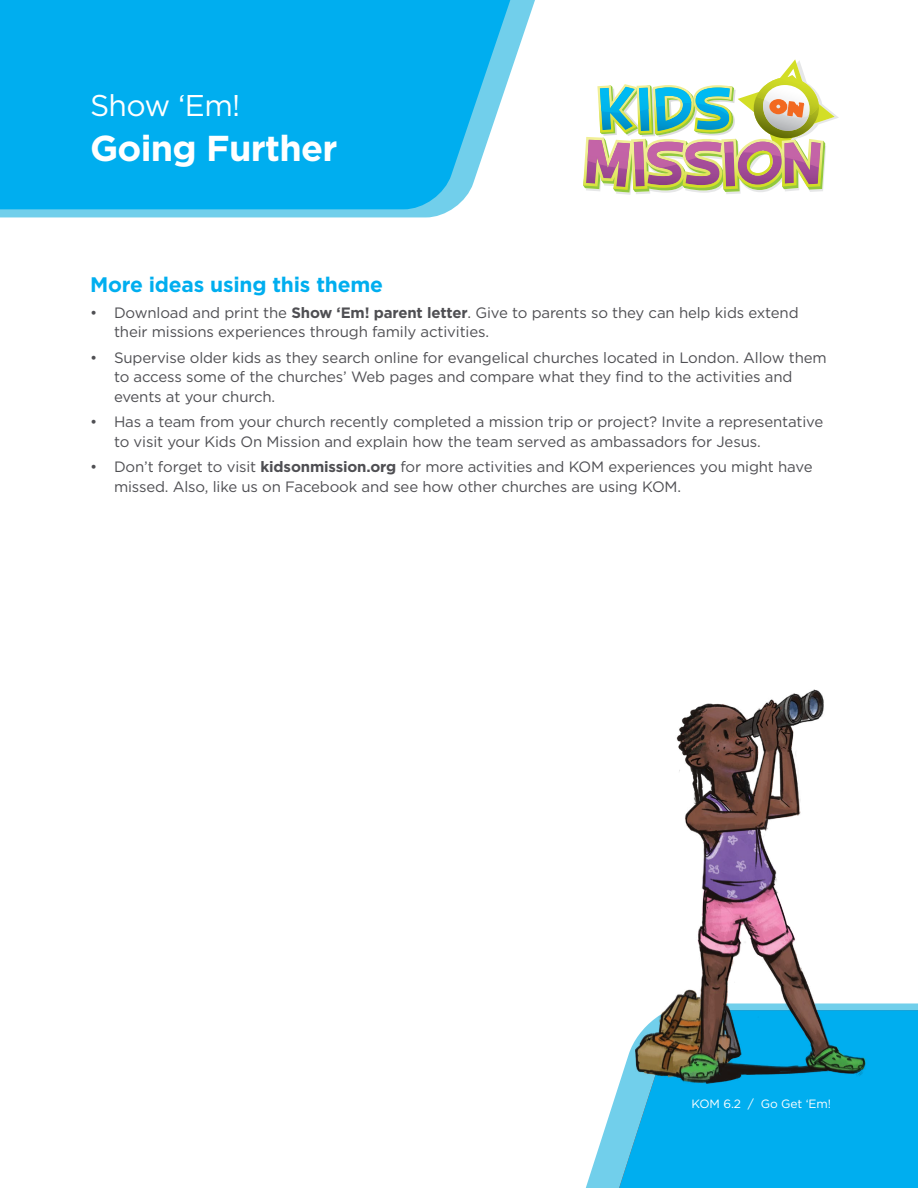
<style>
.page{position:relative;width:918px;height:1188px;background:#fff}
.page>*{position:absolute;margin:0;border:0;box-sizing:border-box;transform-origin:0 0}
.t1{font:700 36px "Gotham HTF";letter-spacing:-.02em;color:#fff}
.t2{font:30px "Gotham HTF";letter-spacing:-.02em;color:#fff}
.t3{font:700 21px "Gotham HTF";letter-spacing:-.01em;color:#00aeef}
.t4{font:15px/19.5px "Gotham HTF";letter-spacing:-.01em;color:#4f4f53}
.t5{font:12px "Gotham HTF";letter-spacing:-.01em;color:#fff}
.s1{font-weight:700}
</style>
<div class="page">
<svg style="left:585px;top:1003px;width:333px;height:185px"></svg>
<svg style="left:609px;top:1010px;width:10px;height:178px"></svg>
<svg style="left:619px;top:1010px;width:299px;height:178px;background:#0cb1ee"></svg>
<svg style="left:0;top:0;width:535px;height:217px"></svg>
<svg style="left:0;top:0;width:510px;height:209px;background:#0cb1ef"></svg>
<svg style="left:583px;top:59px;width:256px;height:136px"></svg>
<img style="left:778px;top:104px;width:27px;height:6px">
<img style="left:635px;top:689px;width:232px;height:395px">
<h2 class="t2" style="left:90px;top:89px;width:152px">Show ‘Em!</h2>
<h1 class="t1" style="left:90px;top:128px;width:249px">Going Further</h1>
<h3 class="t3" style="left:90px;top:273px;width:295px">More ideas using this theme</h3>
<p class="t4" style="left:114px;top:302px;width:686px;text-indent:-24px">• Download and print the <span class="s1">Show ‘Em! parent letter</span>. Give to parents so they can help kids extend their missions experiences through family activities.</p>
<p class="t4" style="left:114px;top:347px;width:714px;text-indent:-24px">• Supervise older kids as they search online for evangelical churches located in London. Allow them to access some of the churches’ Web pages and compare what they find to the activities and events at your church.</p>
<p class="t4" style="left:114px;top:412px;width:711px;text-indent:-24px">• Has a team from your church recently completed a mission trip or project? Invite a representative to visit your Kids On Mission and explain how the team served as ambassadors for Jesus.</p>
<p class="t4" style="left:114px;top:457px;width:700px;text-indent:-24px">• Don’t forget to visit <span class="s1">kidsonmission.org</span> for more activities and KOM experiences you might have missed. Also, like us on Facebook and see how other churches are using KOM.</p>
<p class="t5" style="left:692px;top:1097px;width:141px">KOM 6.2 / Go Get ‘Em!</p>
</div>
